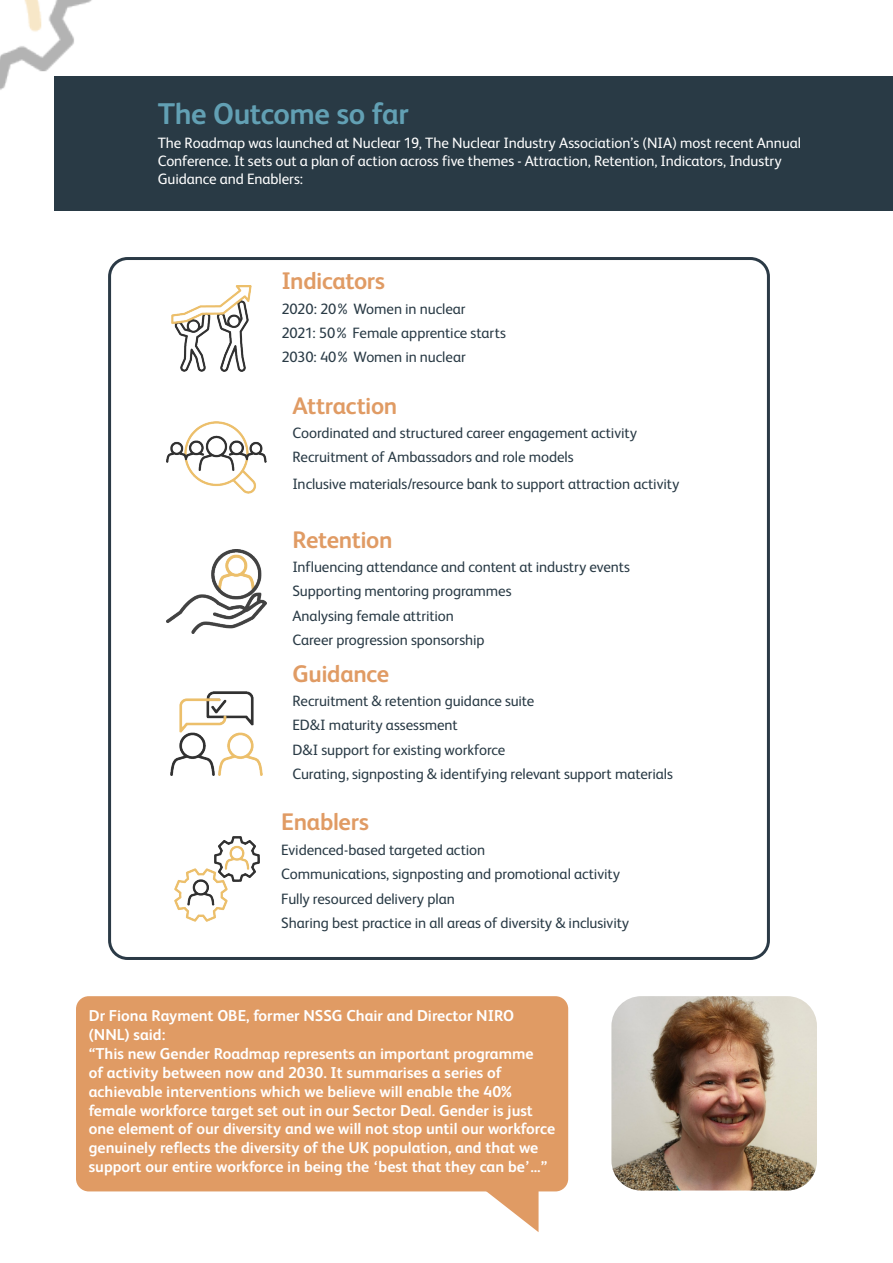
<style>
.page{position:relative;width:893px;height:1263px;background:#fff}
.page>*{position:absolute;margin:0;border:0;box-sizing:border-box;transform-origin:0 0}
.Subheader{font:700 30px "FS Albert";letter-spacing:-.015em;color:#62a0b4}
.Body{font:700 24px "FS Albert";letter-spacing:-.015em;color:#e09b64}
.t1{font:700 15.75px/18.9px "FS Albert";color:#fff}
.Body-2{font:15px "FS Albert";letter-spacing:-.005em;color:#293a45}
.Body-3{font:15px/18px "FS Albert";letter-spacing:-.005em;color:#fff}
</style>
<div class="page">
<div style="left:76px;top:996px;width:492px;height:195px;background:#e09b64;border-radius:13px"></div>
<svg style="left:465px;top:1191px;width:74px;height:41px"></svg>
<img style="left:611px;top:996px;width:206px;height:194px">
<img style="left:0;top:0;width:92px;height:211px">
<div style="left:55px;top:76px;width:838px;height:135px;background:#293a45"></div>
<div style="left:108px;top:257px;width:662px;height:703px;border:3px solid #2b3a46;border-radius:18px"></div>
<img style="left:171px;top:286px;width:80px;height:86px">
<img style="left:167px;top:422px;width:100px;height:72px">
<img style="left:167px;top:550px;width:100px;height:84px">
<img style="left:171px;top:691px;width:92px;height:84px">
<img style="left:174px;top:837px;width:85px;height:84px">
<p class="Subheader" style="left:158px;top:96px;width:253px">The Outcome so far</p>
<p class="Body-3" style="left:158px;top:134px;width:645px">The Roadmap was launched at Nuclear 19, The Nuclear Industry Association’s (NIA) most recent Annual<br>Conference. It sets out a plan of action across five themes - Attraction, Retention, Indicators, Industry<br>Guidance and Enablers:</p>
<p class="Body" style="left:281px;top:267px;width:105px">Indicators</p>
<p class="Body-2" style="left:281px;top:300px;width:186px">2020: 20% Women in nuclear</p>
<p class="Body-2" style="left:281px;top:324px;width:226px">2021: 50% Female apprentice starts</p>
<p class="Body-2" style="left:281px;top:349px;width:186px">2030: 40% Women in nuclear</p>
<p class="Body" style="left:292px;top:391px;width:107px">Attraction</p>
<p class="Body-2" style="left:292px;top:424px;width:346px">Coordinated and structured career engagement activity</p>
<p class="Body-2" style="left:292px;top:449px;width:283px">Recruitment of Ambassadors and role models</p>
<p class="Body-2" style="left:292px;top:475px;width:388px">Inclusive materials/resource bank to support attraction activity</p>
<p class="Body" style="left:292px;top:525px;width:102px">Retention</p>
<p class="Body-2" style="left:292px;top:558px;width:339px">Influencing attendance and content at industry events</p>
<p class="Body-2" style="left:292px;top:583px;width:221px">Supporting mentoring programmes</p>
<p class="Body-2" style="left:292px;top:607px;width:163px">Analysing female attrition</p>
<p class="Body-2" style="left:292px;top:631px;width:194px">Career progression sponsorship</p>
<p class="Body" style="left:292px;top:659px;width:98px">Guidance</p>
<p class="Body-2" style="left:292px;top:692px;width:243px">Recruitment &amp; retention guidance suite</p>
<p class="Body-2" style="left:292px;top:717px;width:167px">ED&amp;I maturity assessment</p>
<p class="Body-2" style="left:292px;top:741px;width:214px">D&amp;I support for existing workforce</p>
<p class="Body-2" style="left:292px;top:765px;width:382px">Curating, signposting &amp; identifying relevant support materials</p>
<p class="Body" style="left:281px;top:808px;width:89px">Enablers</p>
<p class="Body-2" style="left:281px;top:841px;width:206px">Evidenced-based targeted action</p>
<p class="Body-2" style="left:281px;top:865px;width:340px">Communications, signposting and promotional activity</p>
<p class="Body-2" style="left:281px;top:890px;width:175px">Fully resourced delivery plan</p>
<p class="Body-2" style="left:281px;top:914px;width:349px">Sharing best practice in all areas of diversity &amp; inclusivity</p>
<p class="t1" style="left:89px;top:1006px;width:468px">Dr Fiona Rayment OBE, former NSSG Chair and Director NIRO (NNL) said:<br>“This new Gender Roadmap represents an important programme<br>of activity between now and 2030. It summarises a series of achievable interventions which we believe will enable the 40% female workforce target set out in our Sector Deal. Gender is just one element of our diversity and we will not stop until our workforce genuinely reflects the diversity of the UK population, and that we support our entire workforce in being the ‘best that they can be’...”</p>
</div>
